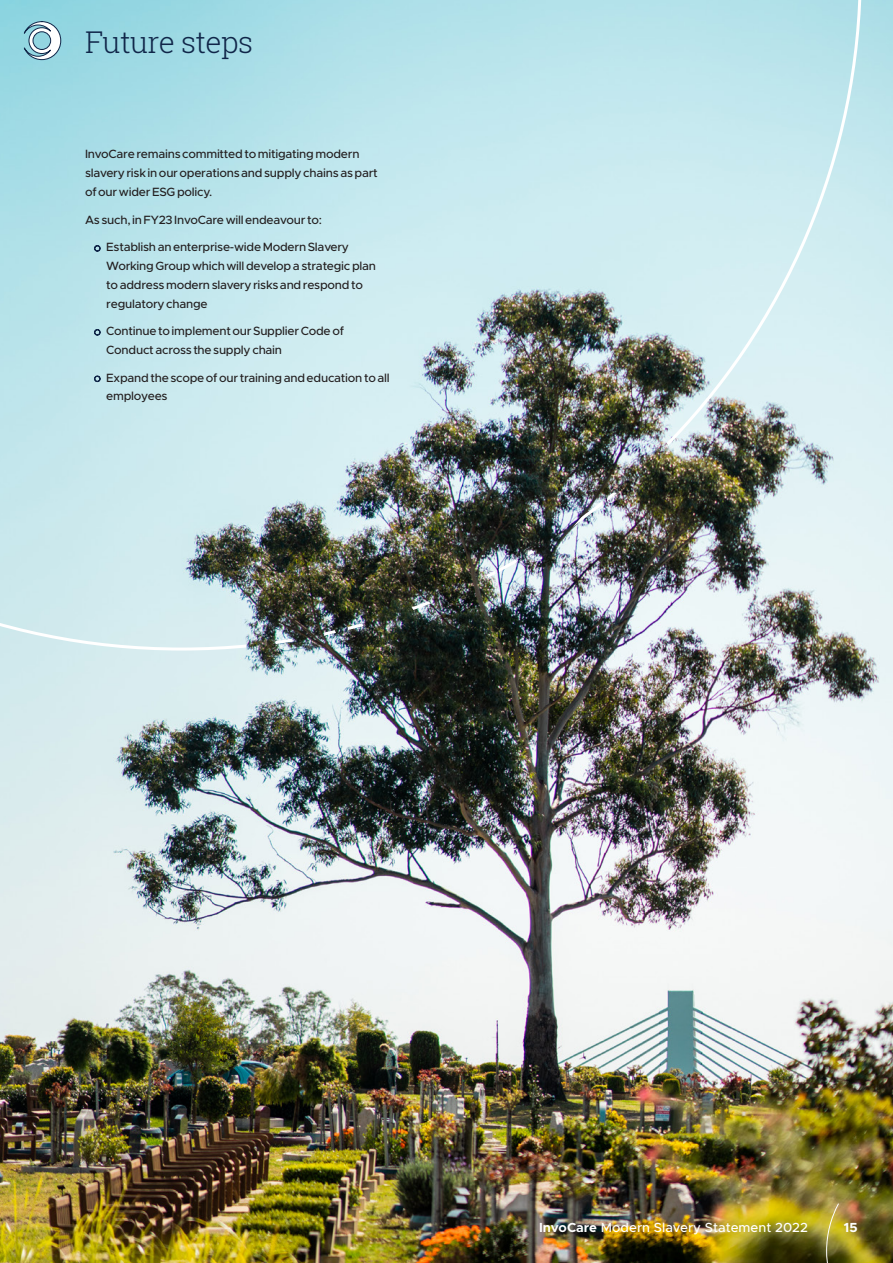
<style>
.page{position:relative;width:893px;height:1263px;background:#fff}
.page>*{position:absolute;margin:0;border:0;box-sizing:border-box;transform-origin:0 0}
.ivc22_-_page_header{font:300 30px "Roboto Slab";letter-spacing:-.02em;color:#102649}
.t1{font:500 13.2px "Metropolis";color:#fff}
.t2{font:700 13.2px "Metropolis";color:#fff}
.ivc22_-_body{font:500 12px/18.8px "Metropolis";letter-spacing:-.02em;color:#231f20}
.s1{font-weight:700}
</style>
<div class="page">
<img style="left:0;top:0;width:893px;height:1263px">
<svg style="left:0;top:0;width:862px;height:650px;background:#b9d9de"></svg>
<svg style="left:24px;top:21px;width:37px;height:39px"></svg>
<img style="left:826px;top:1202px;width:67px;height:61px">
<img style="left:244px;top:441px;width:425px;height:218px">
<svg style="left:95px;top:246px;width:5px;height:5px"></svg>
<svg style="left:95px;top:329px;width:5px;height:6px"></svg>
<svg style="left:95px;top:376px;width:5px;height:6px"></svg>
<p class="ivc22_-_page_header" style="left:85px;top:21px;width:169px">Future steps</p>
<p class="ivc22_-_body" style="left:85px;top:145px;width:294px">InvoCare remains committed to mitigating modern slavery risk in our operations and supply chains as part of our wider ESG policy.</p>
<p class="ivc22_-_body" style="left:85px;top:210px;width:238px">As such, in FY23 InvoCare will endeavour to:</p>
<p class="ivc22_-_body" style="left:106px;top:238px;width:271px">Establish an enterprise-wide Modern Slavery Working Group which will develop a strategic plan to address modern slavery risks and respond to regulatory change</p>
<p class="ivc22_-_body" style="left:106px;top:322px;width:239px">Continue to implement our Supplier Code of<br>Conduct across the supply chain</p>
<p class="ivc22_-_body" style="left:106px;top:368px;width:285px">Expand the scope of our training and education to all employees</p>
<p class="t1" style="left:539px;top:1219px;width:270px"><span class="s1">InvoCare</span> Modern Slavery Statement 2022</p>
<p class="t2" style="left:844px;top:1219px;width:15px">15</p>
</div>
